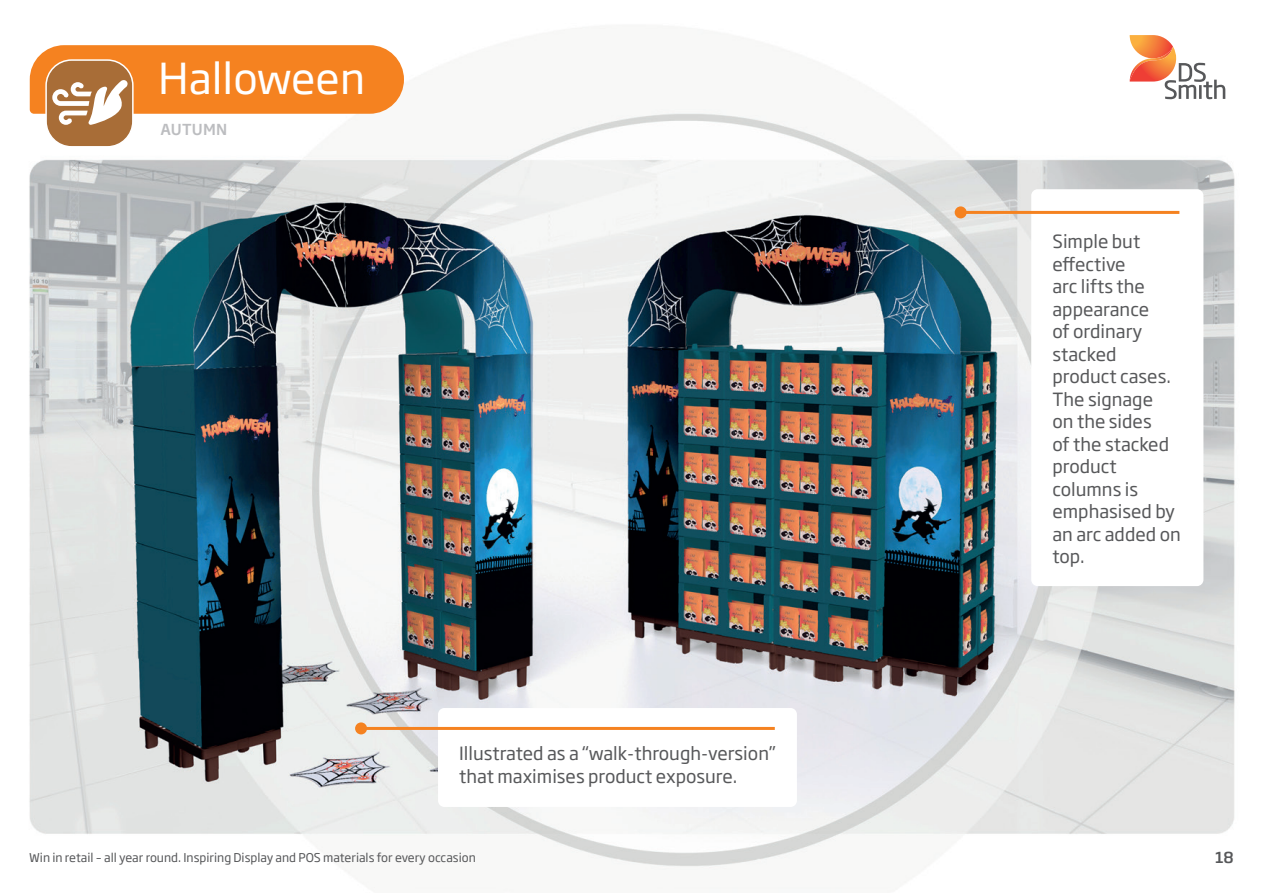
<style>
.page{position:relative;width:1263px;height:893px;background:#fff}
.page>*{position:absolute;margin:0;border:0;box-sizing:border-box;transform-origin:0 0}
.t1{font:42.15px "Soho Gothic Pro";color:#fff}
.t2{font:18px/22.5px "Soho Gothic Pro";color:#57585a}
.t3{font:500 15px "Soho Gothic Pro";letter-spacing:.015em;color:#bcbdc0}
.t4{font:500 15px "Soho Gothic Pro";color:#57585a}
.t5{font:12px "Soho Gothic Pro";color:#57585a}
</style>
<div class="page">
<img style="left:29px;top:28px;width:1206px;height:860px">
<div style="left:1031px;top:189px;width:172px;height:397px;background:#fff;border-radius:6px"></div>
<hr style="left:961px;top:211px;width:218px;height:3px;background:#f58220">
<div style="left:955px;top:206px;width:12px;height:12px;background:#f58220;border-radius:50%"></div>
<div style="left:438px;top:708px;width:359px;height:99px;background:#fff;border-radius:6px"></div>
<hr style="left:361px;top:727px;width:414px;height:3px;background:#f58220">
<div style="left:355px;top:722px;width:12px;height:12px;background:#f58220;border-radius:50%"></div>
<div style="left:46px;top:60px;width:87px;height:87px;background:#a86d37;border-radius:26px"></div>
<div style="left:45px;top:59px;width:89px;height:89px;border:2px solid #fff;border-radius:26px"></div>
<svg style="left:30px;top:45px;width:374px;height:80px"></svg>
<svg style="left:1130px;top:35px;width:95px;height:64px"></svg>
<h1 class="t1" style="left:158px;top:46px;width:208px">Halloween</h1>
<p class="t3" style="left:160px;top:118px;width:68px">AUTUMN</p>
<p class="t2" style="left:459px;top:742px;width:318px">Illustrated as a “walk-through-version” that maximises product exposure.</p>
<p class="t2" style="left:1052px;top:229px;width:130px">Simple but effective<br>arc lifts the appearance<br>of ordinary stacked product cases.<br>The signage<br>on the sides<br>of the stacked product columns is emphasised by an arc added on top.</p>
<p class="t5" style="left:29px;top:848px;width:448px">Win in retail – all year round. Inspiring Display and POS materials for every occasion</p>
<p class="t4" style="left:1215px;top:846px;width:20px">18</p>
</div>
